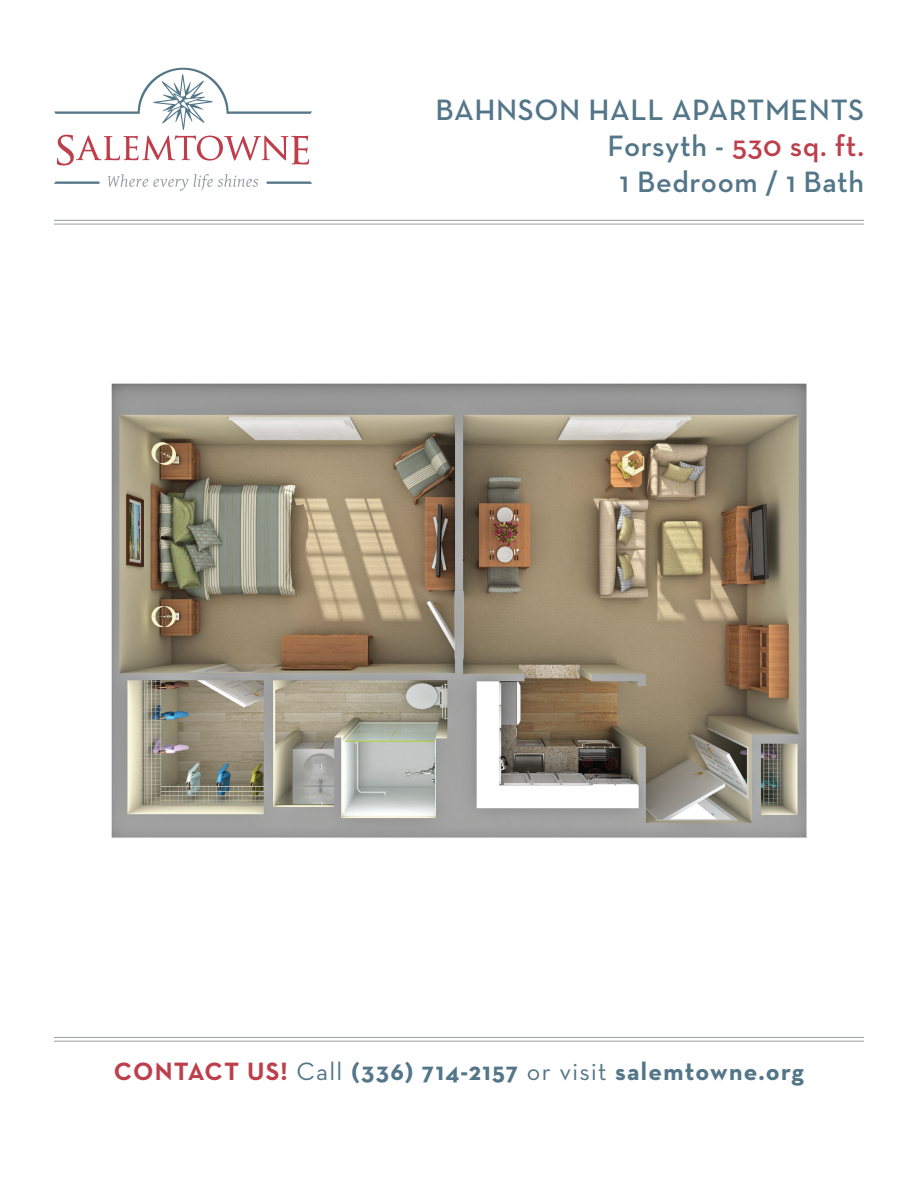
<style>
.page{position:relative;width:918px;height:1188px;background:#fff}
.page>*{position:absolute;margin:0;border:0;box-sizing:border-box;transform-origin:0 0}
.t1{font:600 30px "Neutra Text";letter-spacing:.02em;color:#537688}
.t2{font:600 30px "Neutra Text";letter-spacing:.02em;color:#bd3f4b}
.t3{font:700 25.5px "Neutra Text";letter-spacing:.05em;color:#537688}
.s1{color:#537688}
.s2{color:#bd3f4b}
.s3{font-weight:400}
</style>
<div class="page">
<img style="left:54px;top:219px;width:810px;height:619px">
<svg style="left:108px;top:174px;width:80px;height:17px"></svg>
<svg style="left:194px;top:174px;width:64px;height:17px"></svg>
<svg style="left:54px;top:182px;width:46px;height:2px"></svg>
<svg style="left:267px;top:182px;width:45px;height:2px"></svg>
<svg style="left:54px;top:68px;width:258px;height:97px"></svg>
<hr style="left:54px;top:220px;width:810px;height:1px;background:#989ea1">
<hr style="left:54px;top:224px;width:810px;height:1px;background:#989ea1">
<hr style="left:54px;top:1037px;width:810px;height:1px;background:#989ea1">
<hr style="left:54px;top:1041px;width:810px;height:1px;background:#989ea1">
<p class="t1" style="left:435px;top:91px;width:430px">BAHNSON HALL APARTMENTS</p>
<p class="t2" style="left:608px;top:127px;width:258px"><span class="s1">Forsyth -</span> 530 sq. ft.</p>
<p class="t1" style="left:620px;top:163px;width:246px">1 Bedroom / 1 Bath</p>
<p class="t3" style="left:114px;top:1056px;width:692px"><span class="s2">CONTACT US!</span> <span class="s3">Call</span> (336) 714-2157 <span class="s3">or visit</span> salemtowne.org</p>
</div>
